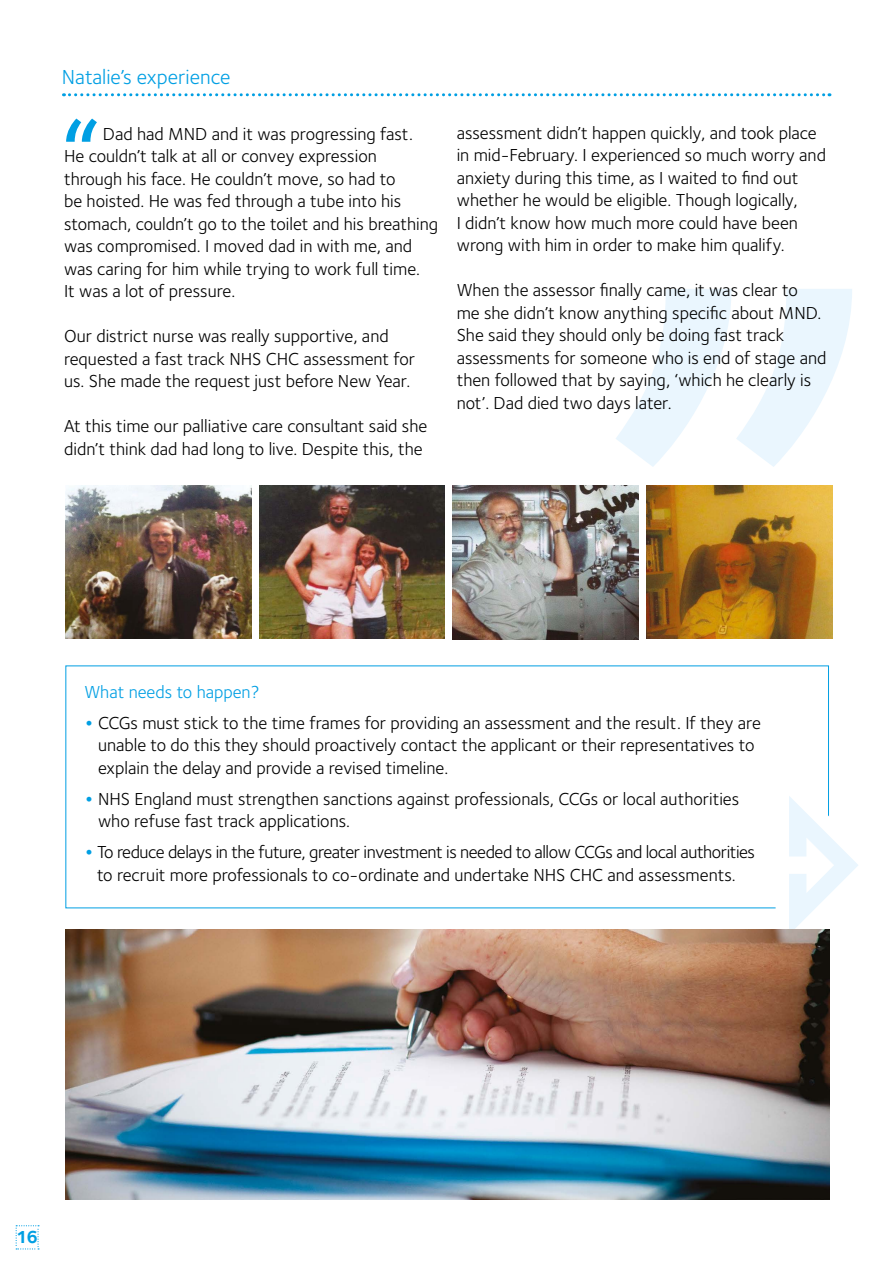
<style>
.page{position:relative;width:893px;height:1263px;background:#fff}
.page>*{position:absolute;margin:0;border:0;box-sizing:border-box;transform-origin:0 0}
.t1{font:118.95px "Foundry Sterling";color:#009fe3}
.t2{font:21px "Foundry Sterling";color:#009fe3}
.t3{font:18px/22.5px "Foundry Sterling";color:#000}
.t4{font:18px/22.5px "Foundry Sterling";letter-spacing:-.025em;color:#000;text-align:center}
.t5{font:18px "Foundry Sterling";color:#009fe3}
.t6{font:700 18px "Foundry Sterling";color:#009fe3}
.s1{font-weight:700;font-size:21px;color:#009fe3}
</style>
<div class="page">
<svg style="left:16px;top:1225px;width:23px;height:24px"></svg>
<svg style="left:616px;top:289px;width:236px;height:178px"></svg>
<img style="left:65px;top:485px;width:186px;height:153px">
<img style="left:259px;top:485px;width:186px;height:153px">
<svg style="left:63px;top:93px;width:767px;height:3px"></svg>
<img style="left:647px;top:485px;width:185px;height:153px">
<img style="left:453px;top:486px;width:186px;height:153px">
<img style="left:66px;top:929px;width:763px;height:270px">
<svg style="left:762px;top:730px;width:68px;height:270px"></svg>
<p class="t2" style="left:62px;top:65px;width:170px">Natalie’s experience</p>
<h1 class="t1" style="left:62px;top:91px;width:41px">“</h1>
<p class="t3" style="left:457px;top:122px;width:371px">assessment didn’t happen quickly, and took place in mid-February. I experienced so much worry and anxiety during this time, as I waited to find out whether he would be eligible. Though logically,<br>I didn’t know how much more could have been wrong with him in order to make him qualify.</p>
<p class="t3" style="left:457px;top:279px;width:371px">When the assessor finally came, it was clear to<br>me she didn’t know anything specific about MND.<br>She said they should only be doing fast track assessments for someone who is end of stage and then followed that by saying, ‘which he clearly is not’. Dad died two days later.</p>
<p class="t3" style="left:64px;top:122px;width:376px;text-indent:39px">Dad had MND and it was progressing fast.<br>He couldn’t talk at all or convey expression through his face. He couldn’t move, so had to<br>be hoisted. He was fed through a tube into his stomach, couldn’t go to the toilet and his breathing was compromised. I moved dad in with me, and was caring for him while trying to work full time.<br>It was a lot of pressure.</p>
<p class="t3" style="left:64px;top:325px;width:352px">Our district nurse was really supportive, and requested a fast track NHS CHC assessment for us. She made the request just before New Year.</p>
<p class="t3" style="left:64px;top:415px;width:365px">At this time our palliative care consultant said she didn’t think dad had long to live. Despite this, the</p>
<p class="t5" style="left:84px;top:681px;width:177px">What needs to happen?</p>
<p class="t3" style="left:98px;top:711px;width:664px;text-indent:-14px"><span class="s1">•</span> CCGs must stick to the time frames for providing an assessment and the result. If they are unable to do this they should proactively contact the applicant or their representatives to explain the delay and provide a revised timeline.</p>
<p class="t3" style="left:98px;top:787px;width:643px;text-indent:-14px"><span class="s1">•</span> NHS England must strengthen sanctions against professionals, CCGs or local authorities who refuse fast track applications.</p>
<p class="t4" style="left:84px;top:841px;width:672px"><span class="s1">•</span> To reduce delays in the future, greater investment is needed to allow CCGs and local authorities to recruit more professionals to co-ordinate and undertake NHS CHC and assessments.</p>
<p class="t6" style="left:16px;top:1227px;width:23px">16</p>
</div>
